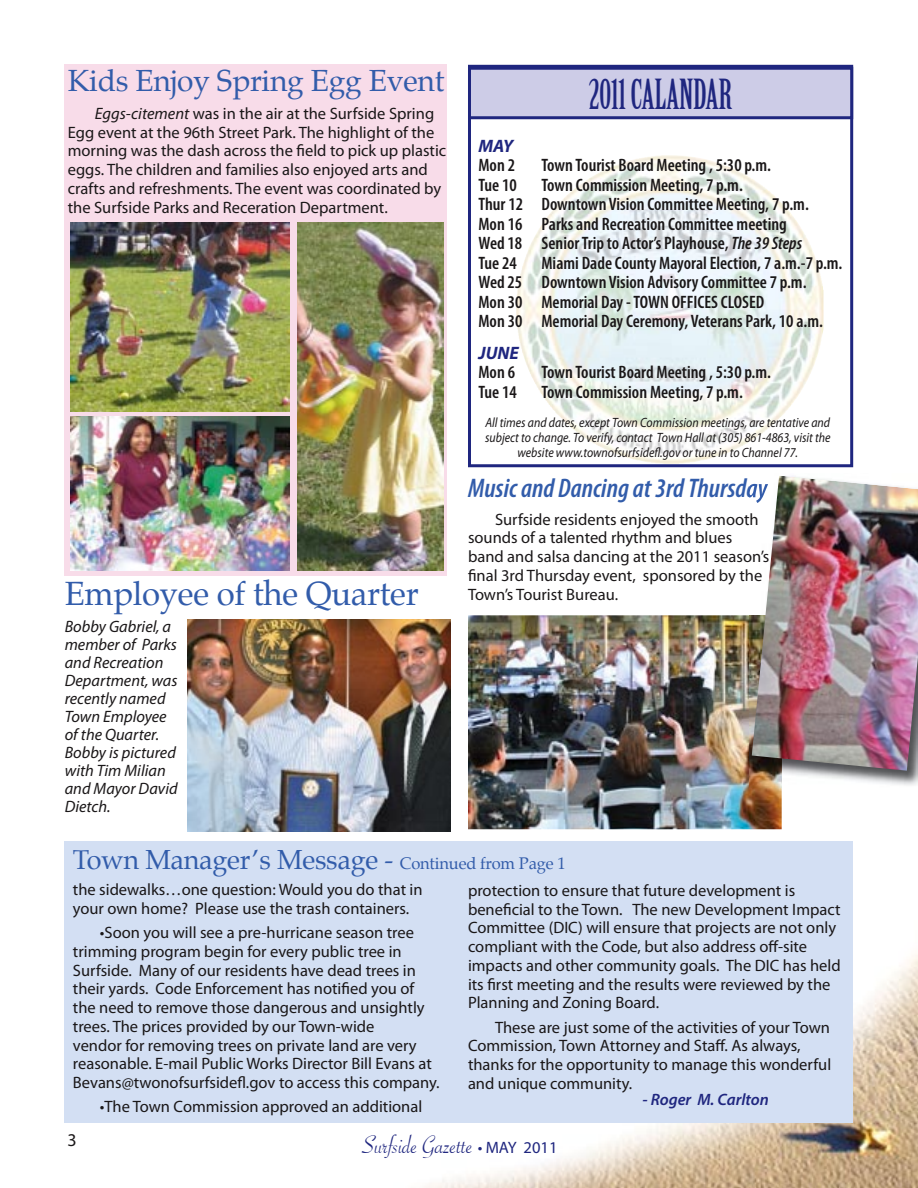
<style>
.page{position:relative;width:918px;height:1188px;background:#fff}
.page>*{position:absolute;margin:0;border:0;box-sizing:border-box;transform-origin:0 0}
.t1{font:40.5px "Birch";letter-spacing:-.01em;color:#1f267f}
.t2{font:33px "Palatino";letter-spacing:-.01em;color:#325caa}
.t3{font:30px "Palatino";letter-spacing:-.01em;color:#325caa}
.t4{font:27px "Palatino";letter-spacing:-.01em;color:#325caa}
.t5{font:italic 600 condensed 27px "Myriad Pro";color:#325caa}
.t6{font:27px "Savoye Let Plain";color:#1f267f}
.t7{font:600 condensed 18px/19.5px "Myriad Pro";color:#1a1718}
.t8{font:italic 700 18px "Myriad Pro";color:#1f267f}
.t9{font:18px "Myriad Pro";color:#1a1718}
.t10{font:16.5px/18.8px "Myriad Pro";color:#1a1718}
.t11{font:italic 16.5px/18px "Myriad Pro";color:#1a1718}
.t12{font:italic 600 16.5px "Myriad Pro";color:#1f267f}
.t13{font:italic 13.5px/15px "Myriad Pro";color:#1a1718;text-align:center;scale:.88 1}
.s1{font-style:italic}
.s2{font-size:16.5px}
.s3{font-family:"Myriad Pro";font-size:16.5px}
</style>
<div class="page">
<img style="left:425px;top:954px;width:493px;height:234px">
<div style="left:65px;top:842px;width:788px;height:281px;background:#d3dff3"></div>
<div style="left:65px;top:65px;width:382px;height:511px;background:#f8dce9"></div>
<svg style="left:468px;top:65px;width:385px;height:402px"></svg>
<svg style="left:468px;top:67px;width:385px;height:52px;background:#b8b8da"></svg>
<img style="left:662px;top:155px;width:160px;height:128px">
<img style="left:71px;top:417px;width:218px;height:153px">
<img style="left:71px;top:223px;width:218px;height:189px">
<img style="left:298px;top:223px;width:145px;height:347px">
<img style="left:188px;top:620px;width:262px;height:211px">
<img style="left:468px;top:615px;width:314px;height:214px">
<img style="left:782px;top:771px;width:136px;height:14px">
<img style="left:749px;top:484px;width:3px;height:14px">
<img style="left:749px;top:615px;width:33px;height:172px">
<img style="left:752px;top:476px;width:166px;height:295px">
<h3 class="t3" style="left:68px;top:56px;width:378px">Kids Enjoy Spring Egg Event</h3>
<p class="t10" style="left:68px;top:104px;width:380px;text-indent:27px"><span class="s1">Eggs-citement</span> was in the air at the Surfside Spring Egg event at the 96th Street Park. The highlight of the morning was the dash across the field to pick up plastic eggs. The children and families also enjoyed arts and crafts and refreshments. The event was coordinated by the Surfside Parks and Receration Department.</p>
<h2 class="t2" style="left:65px;top:567px;width:355px">Employee of the Quarter</h2>
<p class="t11" style="left:65px;top:618px;width:114px">Bobby Gabriel, a member of Parks and Recreation<br>Department, was recently named<br>Town Employee of the Quarter.<br>Bobby is pictured with Tim Milian and Mayor David<br>Dietch.</p>
<h1 class="t1" style="left:589px;top:73px;width:145px">2011 CALANDAR</h1>
<p class="t8" style="left:478px;top:135px;width:36px">MAY</p>
<p class="t7" style="left:478px;top:156px;width:38px">Mon 2</p>
<p class="t7" style="left:542px;top:156px;width:231px">Town Tourist Board Meeting , 5:30 p.m.</p>
<p class="t7" style="left:478px;top:175px;width:40px">Tue 10</p>
<p class="t7" style="left:478px;top:175px;width:332px;text-indent:63px">Town Commission Meeting, 7 p.m.<br>Thur 12 Downtown Vision Committee Meeting, 7 p.m.<br>Mon 16 Parks and Recreation Committee meeting Wed 18 Senior Trip to Actor’s Playhouse, <span class="s1">The 39 Steps </span>Tue 24</p>
<p class="t7" style="left:478px;top:253px;width:366px;text-indent:63px">Miami Dade County Mayoral Election, 7 a.m.-7 p.m.<br>Wed 25 Downtown Vision Advisory Committee 7 p.m.<br>Mon 30 Memorial Day - TOWN OFFICES CLOSED<br>Mon 30 Memorial Day Ceremony, Veterans Park, 10 a.m.</p>
<p class="t8" style="left:478px;top:342px;width:42px">JUNE</p>
<p class="t7" style="left:478px;top:363px;width:38px">Mon 6</p>
<p class="t7" style="left:542px;top:363px;width:231px">Town Tourist Board Meeting , 5:30 p.m.</p>
<p class="t7" style="left:478px;top:382px;width:40px">Tue 14</p>
<p class="t7" style="left:542px;top:382px;width:203px">Town Commission Meeting, 7 p.m.</p>
<p class="t13" style="left:485px;top:415px;width:394px">All times and dates, except Town Commission meetings, are tentative and subject to change. To verify, contact Town Hall at (305) 861-4863, visit the website www.townofsurfsidefl.gov or tune in to Channel 77.</p>
<h3 class="t5" style="left:468px;top:474px;width:301px">Music and Dancing at 3rd Thursday</h3>
<p class="t10" style="left:468px;top:510px;width:303px;text-indent:27px">Surfside residents enjoyed the smooth sounds of a talented rhythm and blues band and salsa dancing at the 2011 season’s final 3rd Thursday event, sponsored by the Town’s Tourist Bureau.</p>
<h3 class="t4" style="left:73px;top:837px;width:494px">Town Manager’s Message - <span class="s2">Continued from Page 1</span></h3>
<p class="t10" style="left:73px;top:881px;width:351px">the sidewalks…one question: Would you do that in your own home? Please use the trash containers.</p>
<p class="t10" style="left:73px;top:923px;width:368px;text-indent:27px">•Soon you will see a pre-hurricane season tree trimming program begin for every public tree in Surfside. Many of our residents have dead trees in their yards. Code Enforcement has notified you of the need to remove those dangerous and unsightly trees. The prices provided by our Town-wide<br>vendor for removing trees on private land are very reasonable. E-mail Public Works Director Bill Evans at Bevans@twonofsurfsidefl.gov to access this company.</p>
<p class="t10" style="left:100px;top:1098px;width:324px">•The Town Commission approved an additional</p>
<p class="t10" style="left:468px;top:881px;width:374px">protection to ensure that future development is beneficial to the Town. The new Development Impact Committee (DIC) will ensure that projects are not only compliant with the Code, but also address off-site impacts and other community goals. The DIC has held its first meeting and the results were reviewed by the Planning and Zoning Board.</p>
<p class="t10" style="left:468px;top:1018px;width:365px;text-indent:27px">These are just some of the activities of your Town Commission, Town Attorney and Staff. As always, thanks for the opportunity to manage this wonderful and unique community.</p>
<p class="t12" style="left:642px;top:1090px;width:128px">- Roger M. Carlton</p>
<p class="t9" style="left:67px;top:1130px;width:11px">3</p>
<h3 class="t6" style="left:362px;top:1126px;width:197px">Surfside Gazette <span class="s3">• MAY 2011</span></h3>
</div>
